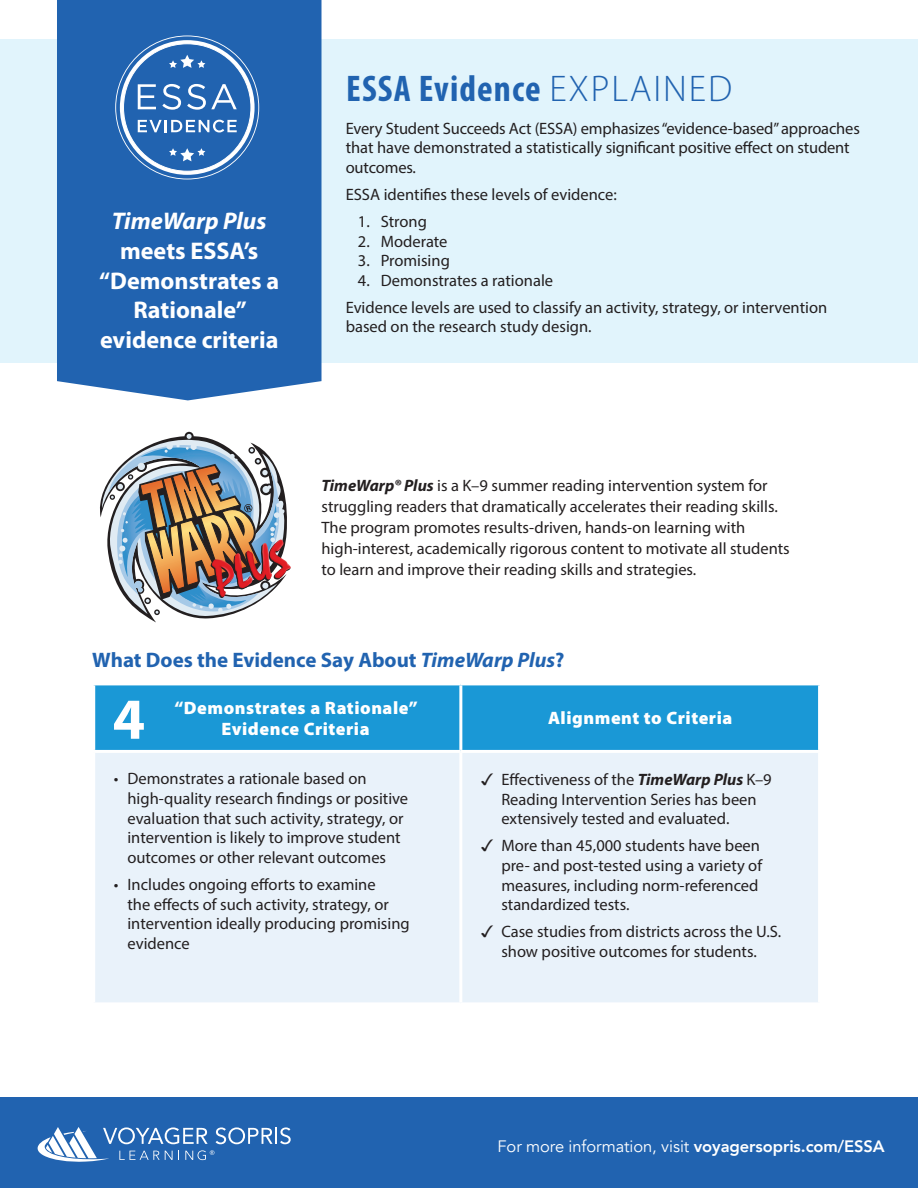
<style>
.page{position:relative;width:918px;height:1188px;background:#fff}
.page>*{position:absolute;margin:0;border:0;box-sizing:border-box;transform-origin:0 0}
.t1{font:700 58.5px "Myriad Pro";color:#fff}
.t2{font:700 condensed 37.2px "Myriad Pro";letter-spacing:.03em;color:#2163b0}
.t3{font:700 24.15px/29.7px "Myriad Pro";color:#fff;text-align:center}
.t4{font:italic 700 24.15px "Myriad Pro";color:#fff}
.t5{font:700 21px "Myriad Pro";color:#2163b0}
.t6{font:900 18px/21.6px "Myriad Pro";letter-spacing:.03em;color:#fff;text-align:center}
.t7{font:16.5px/19.8px "Myriad Pro";color:#231f20}
.t8{font:16.5px "Avenir";letter-spacing:-.005em;color:#fff}
.s1{font-weight:300;font-stretch:normal}
.s2{font-weight:700;font-style:italic}
.s3{font-style:italic}
.s4{font-weight:800}
</style>
<div class="page">
<div style="left:0;top:39px;width:918px;height:324px;background:#e1f4fc"></div>
<div style="left:57px;top:0;width:265px;height:400px;background:#2163b0"></div>
<div style="left:0;top:1097px;width:918px;height:91px;background:#2163b0"></div>
<svg style="left:37px;top:1127px;width:254px;height:35px"></svg>
<svg style="left:116px;top:36px;width:142px;height:143px;background:#467dbd"></svg>
<svg style="left:100px;top:431px;width:187px;height:191px"></svg>
<img style="left:270px;top:540px;width:21px;height:38px">
<img style="left:247px;top:543px;width:25px;height:37px">
<img style="left:235px;top:553px;width:18px;height:35px">
<img style="left:212px;top:559px;width:22px;height:38px">
<div style="left:95px;top:685px;width:723px;height:65px;background:#1a98d6"></div>
<div style="left:95px;top:753px;width:723px;height:249px;background:#e9f2fa"></div>
<hr style="left:459px;top:685px;width:3px;height:65px;background:#fff">
<hr style="left:459px;top:753px;width:3px;height:249px;background:#fff">
<svg style="left:481px;top:773px;width:12px;height:12px"></svg>
<svg style="left:481px;top:839px;width:12px;height:12px"></svg>
<svg style="left:481px;top:925px;width:12px;height:12px"></svg>
<h3 class="t4" style="left:112px;top:206px;width:156px">TimeWarp Plus</h3>
<h3 class="t3" style="left:99px;top:235px;width:181px">meets ESSA’s “Demonstrates a<br>Rationale” evidence criteria</h3>
<h2 class="t2" style="left:346px;top:66px;width:387px">ESSA Evidence <span class="s1">EXPLAINED</span></h2>
<p class="t7" style="left:346px;top:118px;width:516px">Every Student Succeeds Act (ESSA) emphasizes “evidence-based” approaches that have demonstrated a statistically significant positive effect on student outcomes.</p>
<p class="t7" style="left:346px;top:184px;width:273px">ESSA identifies these levels of evidence:</p>
<p class="t7" style="left:358px;top:211px;width:71px">1. Strong</p>
<p class="t7" style="left:358px;top:231px;width:91px">2. Moderate</p>
<p class="t7" style="left:358px;top:250px;width:94px">3. Promising</p>
<p class="t7" style="left:346px;top:266px;width:483px;line-height:27.2px;text-indent:12px">4. Demonstrates a rationale<br>Evidence levels are used to classify an activity, strategy, or intervention</p>
<p class="t7" style="left:346px;top:317px;width:247px">based on the research study design.</p>
<p class="t7" style="left:322px;top:475px;width:470px;line-height:21px"><span class="s2">TimeWarp® Plus</span> is a K–9 summer reading intervention system for struggling readers that dramatically accelerates their reading skills.<br>The program promotes results-driven, hands-on learning with high-interest, academically rigorous content to motivate all students to learn and improve their reading skills and strategies.</p>
<p class="t5" style="left:92px;top:646px;width:474px">What Does the Evidence Say About <span class="s3">TimeWarp Plus</span>?</p>
<h1 class="t1" style="left:113px;top:681px;width:34px">4</h1>
<p class="t6" style="left:174px;top:697px;width:245px">“Demonstrates a Rationale”<br>Evidence Criteria</p>
<p class="t6" style="left:548px;top:708px;width:186px">Alignment to Criteria</p>
<p class="t7" style="left:127px;top:768px;width:282px;text-indent:-13px">• Demonstrates a rationale based on high-quality research findings or positive evaluation that such activity, strategy, or intervention is likely to improve student outcomes or other relevant outcomes</p>
<p class="t7" style="left:127px;top:874px;width:284px;text-indent:-13px">• Includes ongoing efforts to examine<br>the effects of such activity, strategy, or intervention ideally producing promising evidence</p>
<p class="t7" style="left:501px;top:769px;width:272px">Effectiveness of the <span class="s2">TimeWarp Plus</span> K–9<br>Reading Intervention Series has been extensively tested and evaluated.</p>
<p class="t7" style="left:501px;top:835px;width:262px">More than 45,000 students have been pre- and post-tested using a variety of measures, including norm-referenced standardized tests.</p>
<p class="t7" style="left:501px;top:921px;width:281px">Case studies from districts across the U.S. show positive outcomes for students.</p>
<p class="t8" style="left:498px;top:1136px;width:389px">For more information, visit <span class="s4">voyagersopris.com/ESSA</span></p>
</div>
